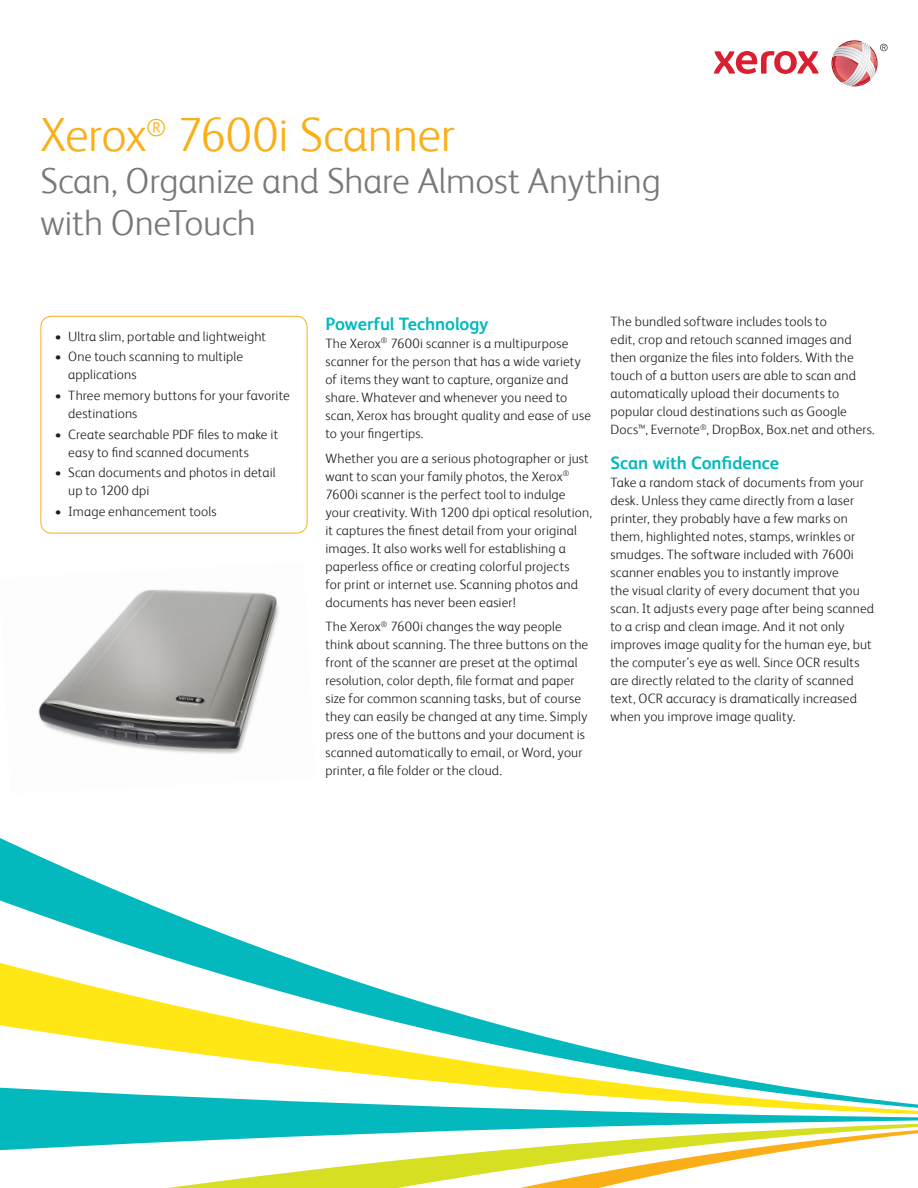
<style>
.page{position:relative;width:918px;height:1188px;background:#fff}
.page>*{position:absolute;margin:0;border:0;box-sizing:border-box;transform-origin:0 0}
.Headline{font:300 48px "Xerox Sans";letter-spacing:-.01em;color:#faaf18}
.Headline-2{font:300 36px/42px "Xerox Sans";letter-spacing:-.005em;color:#76787b}
.Body_Subhead{font:700 18px "Xerox Sans";letter-spacing:-.005em;color:#03b9bd}
.Body_Text{font:300 13.5px/18px "Xerox Sans";letter-spacing:.01em;color:#231f20}
</style>
<div class="page">
<svg style="left:0;top:838px;width:229px;height:98px"></svg>
<svg style="left:0;top:936px;width:756px;height:146px"></svg>
<svg style="left:0;top:1082px;width:918px;height:37px"></svg>
<svg style="left:0;top:1119px;width:918px;height:69px"></svg>
<svg style="left:714px;top:51px;width:105px;height:23px"></svg>
<svg style="left:831px;top:40px;width:57px;height:46px"></svg>
<img style="left:38px;top:589px;width:241px;height:165px">
<div style="left:41px;top:316px;width:267px;height:218px;border:1px solid #faaf18;border-radius:11px"></div>
<p class="Headline" style="left:40px;top:104px;width:416px">Xerox<sup>®</sup> 7600i Scanner</p>
<p class="Headline-2" style="left:40px;top:158px;width:622px">Scan, Organize and Share Almost Anything with OneTouch</p>
<p class="Body_Text" style="left:55px;top:326px;width:213px">• Ultra slim, portable and lightweight</p>
<p class="Body_Text" style="left:68px;top:347px;width:176px;text-indent:-14px">• One touch scanning to multiple applications</p>
<p class="Body_Text" style="left:68px;top:386px;width:223px;text-indent:-14px">• Three memory buttons for your favorite destinations</p>
<p class="Body_Text" style="left:68px;top:424px;width:211px;text-indent:-14px">• Create searchable PDF files to make it easy to find scanned documents</p>
<p class="Body_Text" style="left:68px;top:463px;width:209px;text-indent:-14px">• Scan documents and photos in detail up to 1200 dpi</p>
<p class="Body_Text" style="left:55px;top:502px;width:164px">• Image enhancement tools</p>
<p class="Body_Subhead" style="left:326px;top:311px;width:165px">Powerful Technology</p>
<p class="Body_Text" style="left:326px;top:334px;width:267px">The Xerox<sup>®</sup> 7600i scanner is a multipurpose scanner for the person that has a wide variety of items they want to capture, organize and share. Whatever and whenever you need to scan, Xerox has brought quality and ease of use to your fingertips.</p>
<p class="Body_Text" style="left:326px;top:448px;width:268px">Whether you are a serious photographer or just want to scan your family photos, the Xerox<sup>® </sup>7600i scanner is the perfect tool to indulge your creativity. With 1200 dpi optical resolution, it captures the finest detail from your original images. It also works well for establishing a paperless office or creating colorful projects<br>for print or internet use. Scanning photos and documents has never been easier!</p>
<p class="Body_Text" style="left:326px;top:617px;width:264px">The Xerox<sup>®</sup> 7600i changes the way people think about scanning. The three buttons on the front of the scanner are preset at the optimal resolution, color depth, file format and paper size for common scanning tasks, but of course they can easily be changed at any time. Simply press one of the buttons and your document is scanned automatically to email, or Word, your printer, a file folder or the cloud.</p>
<p class="Body_Text" style="left:610px;top:312px;width:266px">The bundled software includes tools to<br>edit, crop and retouch scanned images and then organize the files into folders. With the touch of a button users are able to scan and automatically upload their documents to popular cloud destinations such as Google Docs™, Evernote<sup>®</sup>, DropBox, Box.net and others.</p>
<p class="Body_Subhead" style="left:610px;top:450px;width:170px">Scan with Confidence</p>
<p class="Body_Text" style="left:610px;top:473px;width:265px">Take a random stack of documents from your desk. Unless they came directly from a laser printer, they probably have a few marks on them, highlighted notes, stamps, wrinkles or smudges. The software included with 7600i scanner enables you to instantly improve<br>the visual clarity of every document that you scan. It adjusts every page after being scanned to a crisp and clean image. And it not only improves image quality for the human eye, but the computer’s eye as well. Since OCR results are directly related to the clarity of scanned text, OCR accuracy is dramatically increased when you improve image quality.</p>
</div>
